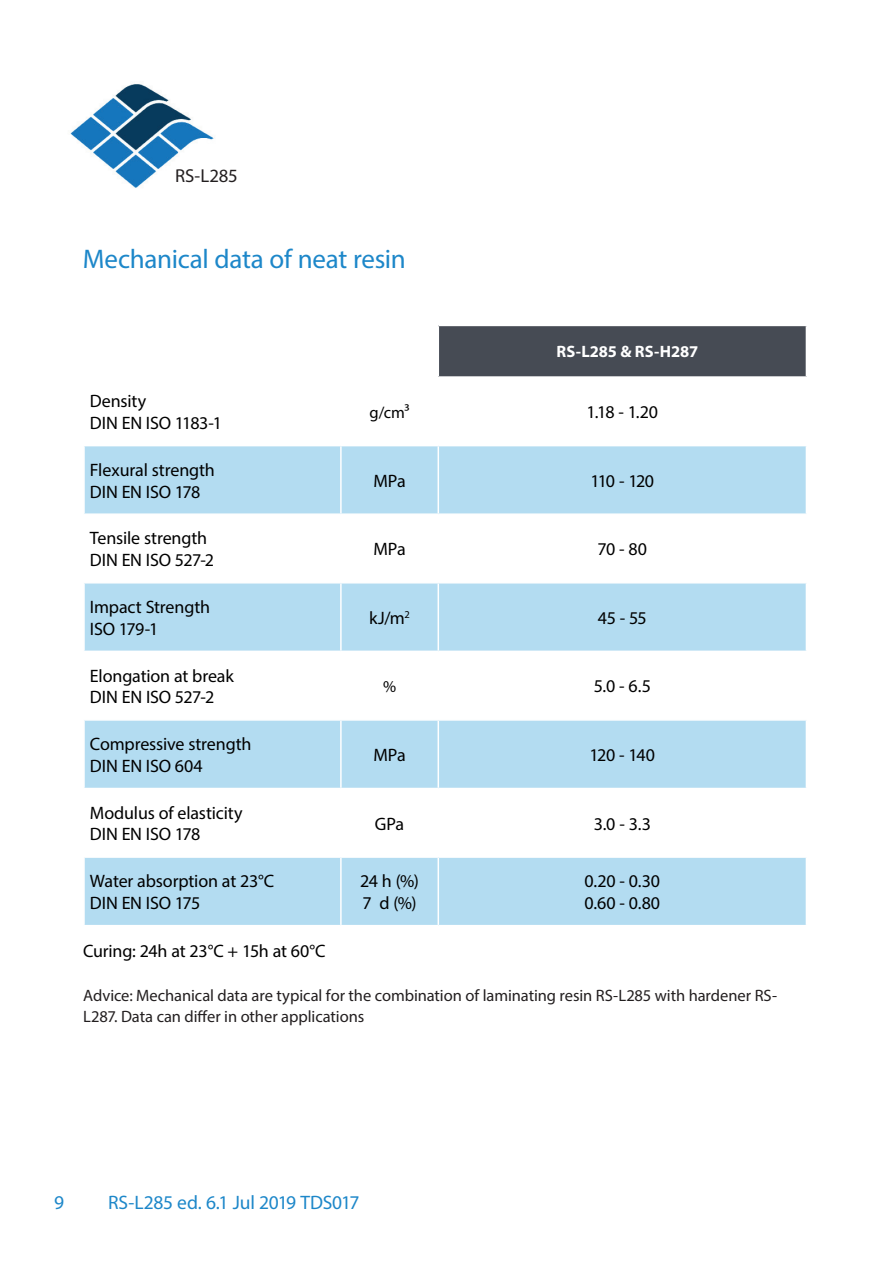
<style>
.page{position:relative;width:893px;height:1263px;background:#fff}
.page>*{position:absolute;margin:0;border:0;box-sizing:border-box;transform-origin:0 0}
.t1{font:27px "Myriad Pro";letter-spacing:-.01em;color:#1d87c9}
.t2{font:19.5px "Myriad Pro";letter-spacing:-.01em;color:#1d87c9}
.t3{font:18.75px "Myriad Pro";color:#231f20}
.t4{font:18px/21.8px "Myriad Pro";letter-spacing:-.01em;color:#000}
.t5{font:16.5px/21.8px "Myriad Pro";letter-spacing:-.005em;color:#231f20}
.t6{font:700 16.5px "Myriad Pro";letter-spacing:-.005em;color:#fff}
.t7{font:16.5px "Myriad Pro";color:#000}
</style>
<div class="page">
<img style="left:70px;top:84px;width:144px;height:104px">
<div style="left:438px;top:325px;width:368px;height:52px;background:#464b54"></div>
<svg style="left:85px;top:446px;width:721px;height:479px;fill:#b3dcf1"></svg>
<hr style="left:438px;top:325px;width:369px;height:1px;background:#fff">
<hr style="left:438px;top:326px;width:1px;height:50px;background:#fff">
<hr style="left:438px;top:376px;width:369px;height:2px;background:#fff">
<hr style="left:340px;top:446px;width:2px;height:67px;background:#fff">
<hr style="left:438px;top:446px;width:1px;height:67px;background:#fff">
<hr style="left:83px;top:513px;width:258px;height:2px;background:#fff">
<hr style="left:341px;top:513px;width:97px;height:2px;background:#fff">
<hr style="left:340px;top:515px;width:2px;height:67px;background:#fff">
<hr style="left:438px;top:513px;width:369px;height:2px;background:#fff">
<hr style="left:438px;top:515px;width:1px;height:67px;background:#fff">
<hr style="left:83px;top:582px;width:258px;height:1px;background:#fff">
<hr style="left:341px;top:582px;width:97px;height:1px;background:#fff">
<hr style="left:340px;top:583px;width:2px;height:68px;background:#fff">
<hr style="left:438px;top:582px;width:369px;height:1px;background:#fff">
<hr style="left:438px;top:583px;width:1px;height:68px;background:#fff">
<hr style="left:83px;top:651px;width:258px;height:1px;background:#fff">
<hr style="left:341px;top:651px;width:97px;height:1px;background:#fff">
<hr style="left:340px;top:652px;width:2px;height:67px;background:#fff">
<hr style="left:438px;top:651px;width:369px;height:1px;background:#fff">
<hr style="left:438px;top:652px;width:1px;height:67px;background:#fff">
<hr style="left:83px;top:719px;width:258px;height:2px;background:#fff">
<hr style="left:341px;top:719px;width:97px;height:2px;background:#fff">
<hr style="left:340px;top:721px;width:2px;height:67px;background:#fff">
<hr style="left:438px;top:719px;width:369px;height:2px;background:#fff">
<hr style="left:438px;top:721px;width:1px;height:67px;background:#fff">
<hr style="left:83px;top:788px;width:258px;height:1px;background:#fff">
<hr style="left:341px;top:788px;width:97px;height:1px;background:#fff">
<hr style="left:340px;top:789px;width:2px;height:67px;background:#fff">
<hr style="left:438px;top:788px;width:369px;height:1px;background:#fff">
<hr style="left:438px;top:789px;width:1px;height:67px;background:#fff">
<hr style="left:83px;top:856px;width:258px;height:2px;background:#fff">
<hr style="left:341px;top:856px;width:97px;height:2px;background:#fff">
<hr style="left:340px;top:858px;width:2px;height:67px;background:#fff">
<hr style="left:438px;top:856px;width:369px;height:2px;background:#fff">
<hr style="left:438px;top:858px;width:1px;height:67px;background:#fff">
<p class="t3" style="left:175px;top:164px;width:64px">RS-L285</p>
<h1 class="t1" style="left:83px;top:242px;width:324px">Mechanical data of neat resin</h1>
<p class="t6" style="left:557px;top:341px;width:143px">RS-L285 &amp; RS-H287</p>
<p class="t4" style="left:90px;top:390px;width:133px">Density<br>DIN EN ISO 1183-1</p>
<p class="t7" style="left:370px;top:402px;width:41px">g/cm3</p>
<p class="t4" style="left:587px;top:401px;width:73px">1.18 - 1.20</p>
<p class="t4" style="left:90px;top:459px;width:126px">Flexural strength<br>DIN EN ISO 178</p>
<p class="t4" style="left:373px;top:469px;width:34px">MPa</p>
<p class="t4" style="left:590px;top:469px;width:65px">110 - 120</p>
<p class="t4" style="left:90px;top:527px;width:126px">Tensile strength<br>DIN EN ISO 527-2</p>
<p class="t4" style="left:373px;top:538px;width:34px">MPa</p>
<p class="t4" style="left:598px;top:538px;width:51px">70 - 80</p>
<p class="t4" style="left:90px;top:596px;width:122px">Impact Strength<br>ISO 179-1</p>
<p class="t4" style="left:369px;top:607px;width:42px">kJ/m<sup>2</sup></p>
<p class="t4" style="left:598px;top:607px;width:50px">45 - 55</p>
<p class="t4" style="left:90px;top:664px;width:145px">Elongation at break<br>DIN EN ISO 527-2</p>
<p class="t7" style="left:383px;top:676px;width:15px">%</p>
<p class="t4" style="left:594px;top:675px;width:59px">5.0 - 6.5</p>
<p class="t4" style="left:90px;top:733px;width:163px">Compressive strength<br>DIN EN ISO 604</p>
<p class="t4" style="left:373px;top:744px;width:34px">MPa</p>
<p class="t4" style="left:590px;top:744px;width:67px">120 - 140</p>
<p class="t4" style="left:90px;top:801px;width:154px">Modulus of elasticity<br>DIN EN ISO 178</p>
<p class="t4" style="left:375px;top:812px;width:31px">GPa</p>
<p class="t4" style="left:594px;top:812px;width:59px">3.0 - 3.3</p>
<p class="t4" style="left:90px;top:870px;width:186px">Water absorption at 23°C<br>DIN EN ISO 175</p>
<p class="t4" style="left:360px;top:870px;width:60px">24 h (%)<br>7 d (%)</p>
<p class="t4" style="left:585px;top:870px;width:77px">0.20 - 0.30<br>0.60 - 0.80</p>
<p class="t4" style="left:83px;top:940px;width:244px">Curing: 24h at 23°C + 15h at 60°C</p>
<p class="t5" style="left:83px;top:984px;width:695px">Advice: Mechanical data are typical for the combination of laminating resin RS-L285 with hardener RS-<br>L287. Data can differ in other applications</p>
<p class="t2" style="left:54px;top:1190px;width:12px">9</p>
<p class="t2" style="left:108px;top:1190px;width:253px">RS-L285 ed. 6.1 Jul 2019 TDS017</p>
</div>
